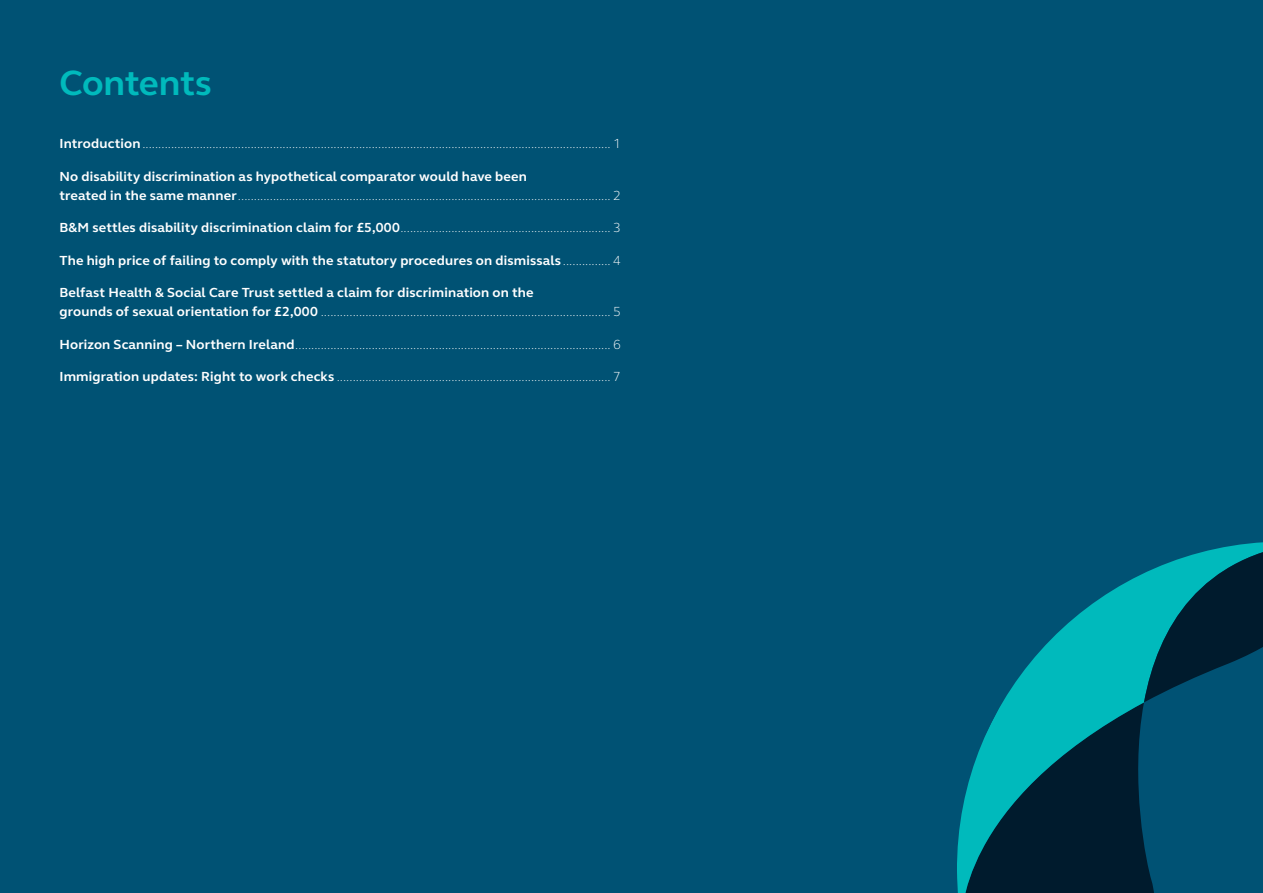
<style>
.page{position:relative;width:1263px;height:893px;background:#005274}
.page>*{position:absolute;margin:0;border:0;box-sizing:border-box;transform-origin:0 0}
.t1{font:700 36px "FS Elliot";letter-spacing:-.015em;color:#00babc}
.t2{font:300 13.5px/19.5px "FS Elliot";color:#fff}
.t3{font:700 13.5px/19.5px "FS Elliot";letter-spacing:.01em;color:#fff}
.s1{font-weight:700}
.s2{font-weight:300}
</style>
<div class="page">
<svg style="left:957px;top:542px;width:306px;height:351px"></svg>
<h1 class="t1" style="left:60px;top:58px;width:154px">Contents</h1>
<p class="t2" style="left:60px;top:133px;width:563px"><span class="s1">Introduction</span>................................................................................................................................................... 1</p>
<p class="t2" style="left:60px;top:166px;width:563px"><span class="s1">No disability discrimination as hypothetical comparator would have been<br>treated in the same manner</span>..................................................................................................................... 2</p>
<p class="t2" style="left:60px;top:217px;width:563px"><span class="s1">B&amp;M settles disability discrimination claim for £5,000</span>.................................................................. 3</p>
<p class="t3" style="left:60px;top:250px;width:563px">The high price of failing to comply with the statutory procedures on dismissals <span class="s2">............... 4</span></p>
<p class="t3" style="left:60px;top:282px;width:563px">Belfast Health &amp; Social Care Trust settled a claim for discrimination on the<br>grounds of sexual orientation for £2,000 <span class="s2">........................................................................................... 5</span></p>
<p class="t2" style="left:60px;top:334px;width:563px"><span class="s1">Horizon Scanning – Northern Ireland</span>................................................................................................... 6</p>
<p class="t2" style="left:60px;top:366px;width:563px"><span class="s1">Immigration updates: Right to work checks</span> ...................................................................................... 7</p>
</div>
